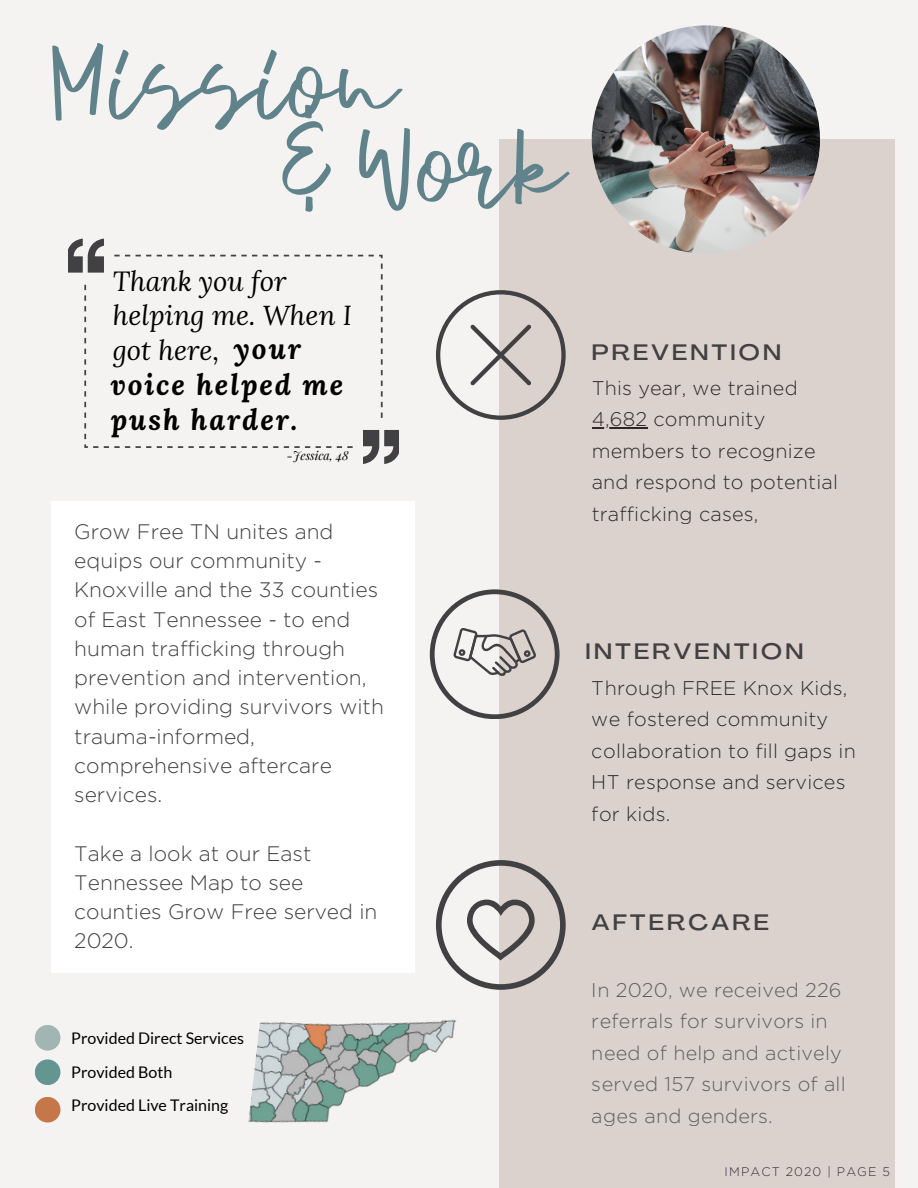
<style>
.page{position:relative;width:918px;height:1188px;background:#f4f3f1}
.page>*{position:absolute;margin:0;border:0;box-sizing:border-box;transform-origin:0 0}
.t1{font:111px/84.3px "Indian";color:#60828a}
.t2{font:italic 700 28.8px/35.8px "Lora";letter-spacing:.065em;color:#000}
.t3{font:italic 27.45px/34.8px "Lora";color:#000}
.t4{font:500 expanded 22.05px "Agrandir";letter-spacing:.15em;color:#414042}
.t5{font:300 21px/29.2px "Gotham";color:#414042}
.t6{font:300 19.8px/31.5px "Gotham";letter-spacing:.01em;color:#000}
.t7{font:300 19.8px/31.5px "Gotham";letter-spacing:.01em;color:#414042}
.t8{font:16.05px/33.3px "Lato";color:#000}
.t9{font:300 12.45px "Gotham";letter-spacing:.09em;color:#382a40}
.t10{font:italic 12px "Playfair Display";color:#000}
</style>
<div class="page">
<div style="left:499px;top:140px;width:395px;height:1048px;background:#dbd2cd"></div>
<hr style="left:592px;top:427px;width:55px;height:1px;background:#000">
<img style="left:592px;top:25px;width:228px;height:229px;border-radius:50%">
<svg style="left:436px;top:290px;width:129px;height:130px"></svg>
<svg style="left:436px;top:860px;width:129px;height:129px"></svg>
<svg style="left:430px;top:589px;width:129px;height:130px"></svg>
<img style="left:248px;top:1019px;width:209px;height:104px">
<div style="left:35px;top:1025px;width:25px;height:26px;background:#a1b5b3;border-radius:50%"></div>
<div style="left:35px;top:1059px;width:25px;height:26px;background:#639690;border-radius:50%"></div>
<div style="left:35px;top:1097px;width:25px;height:26px;background:#c6774a;border-radius:50%"></div>
<div style="left:52px;top:502px;width:363px;height:470px;background:#fff"></div>
<svg style="left:69px;top:239px;width:35px;height:34px"></svg>
<svg style="left:363px;top:430px;width:35px;height:34px"></svg>
<svg style="left:104px;top:446px;width:26px;height:2px"></svg>
<svg style="left:136px;top:446px;width:15px;height:2px"></svg>
<svg style="left:157px;top:446px;width:47px;height:2px"></svg>
<svg style="left:210px;top:446px;width:47px;height:2px"></svg>
<svg style="left:263px;top:446px;width:47px;height:2px"></svg>
<svg style="left:316px;top:446px;width:15px;height:2px"></svg>
<svg style="left:337px;top:446px;width:16px;height:2px"></svg>
<svg style="left:84px;top:285px;width:2px;height:26px"></svg>
<svg style="left:84px;top:317px;width:2px;height:26px"></svg>
<svg style="left:84px;top:349px;width:2px;height:26px"></svg>
<svg style="left:84px;top:381px;width:2px;height:26px"></svg>
<svg style="left:84px;top:413px;width:2px;height:15px"></svg>
<svg style="left:84px;top:434px;width:14px;height:14px"></svg>
<svg style="left:114px;top:255px;width:16px;height:1px"></svg>
<svg style="left:157px;top:255px;width:47px;height:1px"></svg>
<svg style="left:210px;top:255px;width:47px;height:1px"></svg>
<svg style="left:263px;top:255px;width:47px;height:1px"></svg>
<svg style="left:337px;top:255px;width:26px;height:1px"></svg>
<svg style="left:369px;top:255px;width:14px;height:3px"></svg>
<svg style="left:381px;top:264px;width:2px;height:15px"></svg>
<svg style="left:381px;top:285px;width:2px;height:26px"></svg>
<svg style="left:381px;top:317px;width:2px;height:26px"></svg>
<svg style="left:381px;top:349px;width:2px;height:26px"></svg>
<svg style="left:381px;top:381px;width:2px;height:26px"></svg>
<p class="t1" style="left:277px;top:42px;width:289px;text-indent:-225px">Mission<br>&amp; Work</p>
<p class="t3" style="left:113px;top:263px;width:241px">Thank you for helping me. When I got here,</p>
<p class="t2" style="left:111px;top:330px;width:234px;text-indent:123px">your voice helped me push harder.</p>
<h4 class="t10" style="left:287px;top:447px;width:63px">-Jessica, 48</h4>
<h3 class="t5" style="left:74px;top:517px;width:311px">Grow Free TN unites and equips our community -<br>Knoxville and the 33 counties of East Tennessee - to end human trafficking through prevention and intervention, while providing survivors with trauma-informed, comprehensive aftercare services.</h3>
<h2 class="t5" style="left:74px;top:839px;width:305px">Take a look at our East<br>Tennessee Map to see counties Grow Free served in<br>2020.</h2>
<p class="t8" style="left:71px;top:1021px;width:174px">Provided Direct Services<br>Provided Both<br>Provided Live Training</p>
<h1 class="t4" style="left:592px;top:343px;width:191px">PREVENTION</h1>
<p class="t6" style="left:592px;top:372px;width:248px">This year, we trained<br>4,682 community members to recognize and respond to potential trafficking cases,</p>
<h6 class="t4" style="left:586px;top:642px;width:219px">INTERVENTION</h6>
<p class="t6" style="left:592px;top:672px;width:266px">Through FREE Knox Kids, we fostered community collaboration to fill gaps in<br>HT response and services for kids.</p>
<h6 class="t4" style="left:592px;top:913px;width:179px">AFTERCARE</h6>
<p class="t7" style="left:592px;top:974px;width:255px">In 2020, we received 226 referrals for survivors in need of help and actively served 157 survivors of all ages and genders.</p>
<h5 class="t9" style="left:725px;top:1165px;width:167px">IMPACT 2020 | PAGE 5</h5>
</div>
